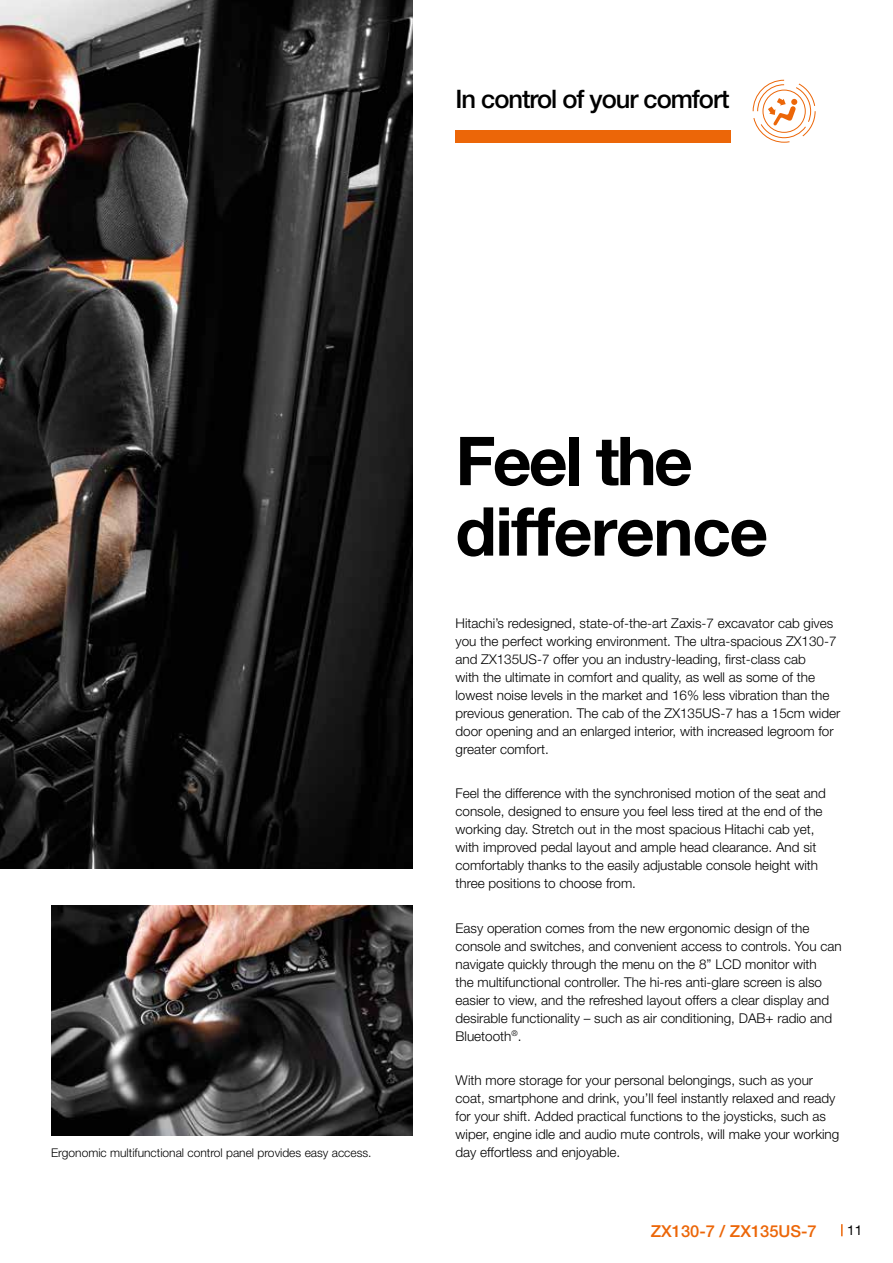
<style>
.page{position:relative;width:893px;height:1263px;background:#fff}
.page>*{position:absolute;margin:0;border:0;box-sizing:border-box;transform-origin:0 0}
.t1{font:700 67.5px/70.5px "Helvetica Neue LT Pro";letter-spacing:-.02em;color:#000}
.t2{font:500 25.5px "Helvetica Neue LT Pro";letter-spacing:-.04em;color:#000}
.t3{font:500 16.5px "Helvetica Neue LT Pro";color:#ec6608}
.t4{font:300 13.5px/18px "Helvetica Neue LT Pro";color:#000}
.t5{font:13.5px "Helvetica Neue LT Pro";color:#000}
.t6{font:300 12px "Helvetica Neue LT Pro";color:#000}
</style>
<div class="page">
<svg style="left:841px;top:1224px;width:2px;height:12px"></svg>
<img style="left:51px;top:906px;width:361px;height:229px">
<img style="left:0;top:0;width:412px;height:868px">
<div style="left:455px;top:130px;width:276px;height:13px;background:#ec6608"></div>
<svg style="left:752px;top:79px;width:64px;height:64px"></svg>
<div style="left:763px;top:90px;width:43px;height:43px;border:1px solid #ec6608;border-radius:50%"></div>
<h2 class="t2" style="left:455px;top:89px;width:276px">In control of your comfort</h2>
<p class="t6" style="left:51px;top:1148px;width:322px">Ergonomic multifunctional control panel provides easy access.</p>
<h1 class="t1" style="left:455px;top:432px;width:314px">Feel the difference</h1>
<p class="t4" style="left:455px;top:615px;width:386px">Hitachi’s redesigned, state-of-the-art Zaxis-7 excavator cab gives you the perfect working environment. The ultra-spacious ZX130-7 and ZX135US-7 offer you an industry-leading, first-class cab<br>with the ultimate in comfort and quality, as well as some of the lowest noise levels in the market and 16% less vibration than the previous generation. The cab of the ZX135US-7 has a 15cm wider door opening and an enlarged interior, with increased legroom for greater comfort.</p>
<p class="t4" style="left:455px;top:786px;width:372px">Feel the difference with the synchronised motion of the seat and console, designed to ensure you feel less tired at the end of the working day. Stretch out in the most spacious Hitachi cab yet, with improved pedal layout and ample head clearance. And sit comfortably thanks to the easily adjustable console height with three positions to choose from.</p>
<p class="t4" style="left:455px;top:920px;width:388px">Easy operation comes from the new ergonomic design of the console and switches, and convenient access to controls. You can navigate quickly through the menu on the 8” LCD monitor with<br>the multifunctional controller. The hi-res anti-glare screen is also easier to view, and the refreshed layout offers a clear display and desirable functionality – such as air conditioning, DAB+ radio and Bluetooth<sup>®</sup>.</p>
<p class="t4" style="left:455px;top:1073px;width:385px">With more storage for your personal belongings, such as your coat, smartphone and drink, you’ll feel instantly relaxed and ready for your shift. Added practical functions to the joysticks, such as wiper, engine idle and audio mute controls, will make your working day effortless and enjoyable.</p>
<p class="t3" style="left:651px;top:1225px;width:167px">ZX130-7 / ZX135US-7</p>
<p class="t5" style="left:847px;top:1225px;width:17px">11</p>
</div>
